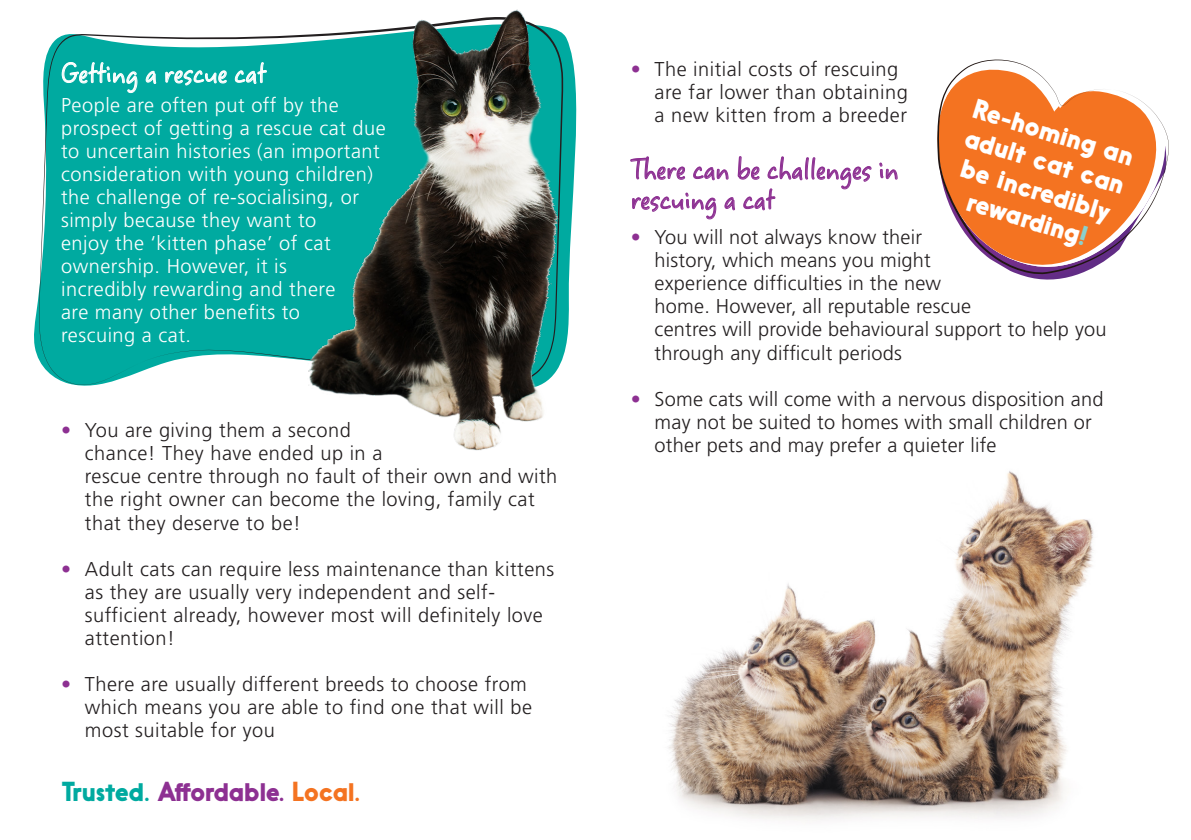
<style>
.page{position:relative;width:1191px;height:840px;background:#fff}
.page>*{position:absolute;margin:0;border:0;box-sizing:border-box;transform-origin:0 0}
.t1{font:28px/30px "Sweet Pea";color:#8d3092}
.t2{font:28px "Sweet Pea";color:#fff}
.t3{font:900 26px/30px "Nanami";color:#fff;text-align:center}
.t4{font:700 25.8px "Nanami";letter-spacing:-.01em;color:#8d3092}
.t5{font:300 20px/23px "Frutiger";letter-spacing:.025em;color:#231f20}
.t6{font:300 20px/23px "Frutiger";letter-spacing:.025em;color:#fff}
.s1{color:#8d3092}
.s2{color:#00aaa0}
.s3{color:#f47321}
.s4{color:#8bd1cc}
</style>
<div class="page">
<img style="left:668px;top:471px;width:426px;height:350px">
<svg style="left:39px;top:34px;width:225px;height:351px;background:#17b0a7"></svg>
<svg style="left:61px;top:49px;width:77px;height:44px;background:#21b5ac"></svg>
<svg style="left:145px;top:70px;width:11px;height:16px"></svg>
<svg style="left:165px;top:70px;width:62px;height:16px"></svg>
<svg style="left:234px;top:61px;width:30px;height:25px"></svg>
<svg style="left:937px;top:59px;width:232px;height:215px;fill:#f47321"></svg>
<svg style="left:879px;top:162px;width:19px;height:18px"></svg>
<svg style="left:652px;top:156px;width:220px;height:63px"></svg>
<img style="left:264px;top:9px;width:388px;height:442px">
<h1 class="t2" style="left:61px;top:55px;width:206px">Getting a rescue cat</h1>
<p class="t6" style="left:61px;top:93px;width:326px">People are often put off by the prospect of getting a rescue cat due to uncertain histories (an important consideration with young children) the challenge of re-socialising, or simply because they want to<br>enjoy the ‘kitten phase’ of cat ownership. However, it is<br>incredibly rewarding and there<br>are many other benefits to<br>rescuing a cat.</p>
<p class="t5" style="left:85px;top:418px;width:474px;text-indent:-24px"><span class="s1">•</span> You are giving them a second<br>chance! They have ended up in a<br>rescue centre through no fault of their own and with the right owner can become the loving, family cat that they deserve to be!</p>
<p class="t5" style="left:85px;top:556px;width:471px;text-indent:-24px"><span class="s1">•</span> Adult cats can require less maintenance than kittens as they are usually very independent and self&shy;sufficient already, however most will definitely love attention!</p>
<p class="t5" style="left:85px;top:671px;width:449px;text-indent:-24px"><span class="s1">•</span> There are usually different breeds to choose from which means you are able to find one that will be most suitable for you</p>
<p class="t4" style="left:61px;top:775px;width:301px"><span class="s2">Trusted.</span> Affordable. <span class="s3">Local.</span></p>
<p class="t5" style="left:654px;top:57px;width:255px;text-indent:-24px"><span class="s1">•</span> The initial costs of rescuing are far lower than obtaining a new kitten from a breeder</p>
<h1 class="t1" style="left:631px;top:155px;width:269px">There can be challenges in rescuing a cat</h1>
<p class="t5" style="left:654px;top:226px;width:453px;text-indent:-24px"><span class="s1">•</span> You will not always know their<br>history, which means you might<br>experience difficulties in the new<br>home. However, all reputable rescue<br>centres will provide behavioural support to help you through any difficult periods</p>
<p class="t5" style="left:654px;top:387px;width:450px;text-indent:-24px"><span class="s1">•</span> Some cats will come with a nervous disposition and may not be suited to homes with small children or other pets and may prefer a quieter life</p>
<h2 class="t3" style="left:978px;top:93px;width:167px;rotate:17deg">Re-homing an adult cat can be incredibly rewarding<span class="s4">!</span></h2>
</div>
